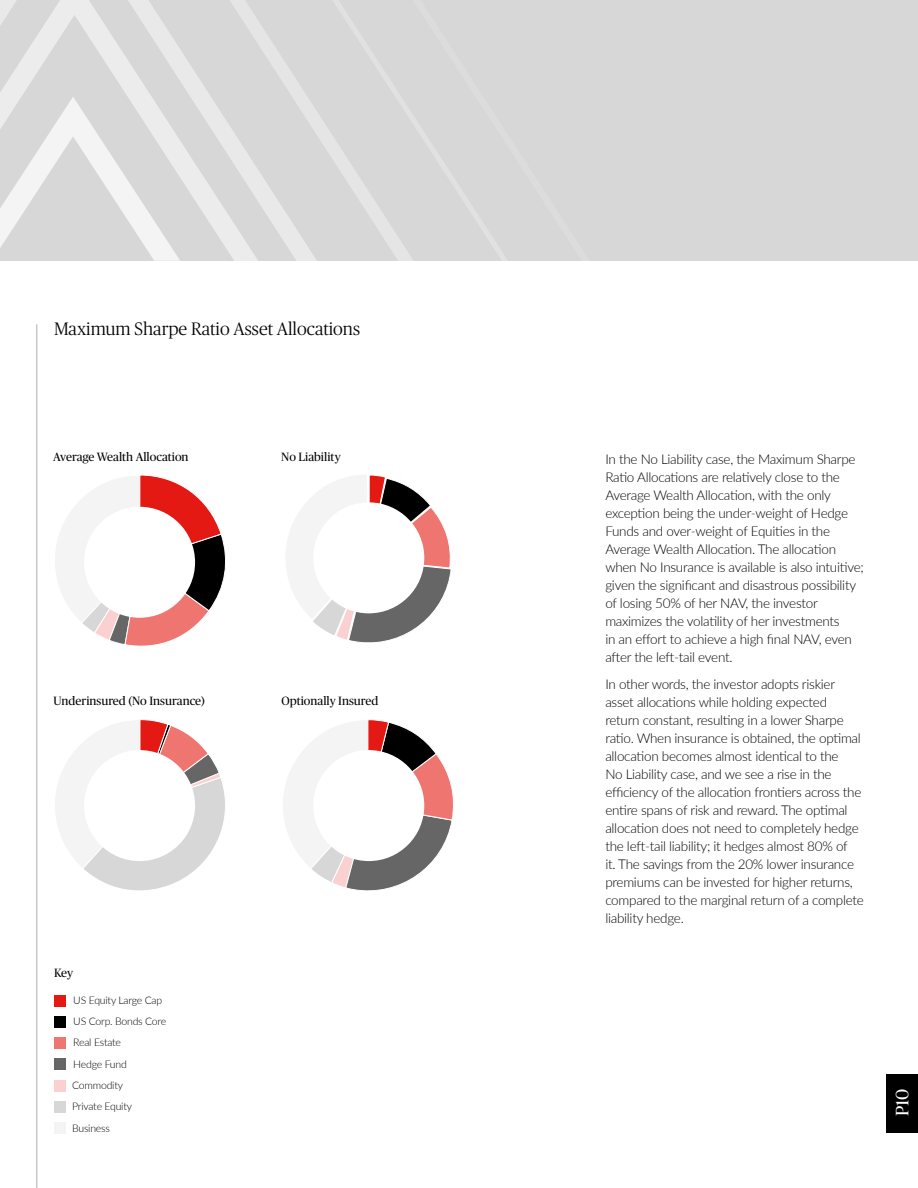
<style>
.page{position:relative;width:918px;height:1188px;background:#fff}
.page>*{position:absolute;margin:0;border:0;box-sizing:border-box;transform-origin:0 0}
.t1{font:300 18px "Chubb Publico";color:#000}
.t2{font:18px "Chubb Publico";color:#fff}
.t3{font:300 13.5px/18px "Lato";letter-spacing:-.02em;color:#000}
.t4{font:12px "Chubb Publico";color:#000}
.t5{font:300 10.5px/21.3px "Lato";letter-spacing:-.02em;color:#000}
</style>
<div class="page">
<hr style="left:37px;top:324px;width:1px;height:864px;background:#afafaf">
<div style="left:0;top:0;width:918px;height:261px;background:#d7d7d7"></div>
<svg style="left:0;top:0;width:413px;height:261px"></svg>
<svg style="left:0;top:97px;width:180px;height:164px"></svg>
<svg style="left:286px;top:475px;width:165px;height:168px"></svg>
<div style="left:313px;top:502px;width:111px;height:111px;background:#fff;border-radius:50%"></div>
<svg style="left:55px;top:475px;width:171px;height:171px"></svg>
<div style="left:84px;top:507px;width:111px;height:111px;background:#fff;border-radius:50%"></div>
<svg style="left:283px;top:719px;width:170px;height:172px"></svg>
<div style="left:313px;top:750px;width:111px;height:111px;background:#fff;border-radius:50%"></div>
<svg style="left:55px;top:719px;width:170px;height:172px"></svg>
<div style="left:84px;top:750px;width:111px;height:111px;background:#fff;border-radius:50%"></div>
<div style="left:54px;top:1123px;width:11px;height:11px;background:#f4f4f4"></div>
<div style="left:54px;top:1102px;width:11px;height:11px;background:#d7d7d7"></div>
<div style="left:54px;top:1081px;width:11px;height:11px;background:#fad1d0"></div>
<div style="left:54px;top:1038px;width:11px;height:11px;background:#ef7571"></div>
<div style="left:54px;top:1017px;width:11px;height:11px;background:#000"></div>
<div style="left:54px;top:1059px;width:11px;height:11px;background:#666"></div>
<div style="left:54px;top:996px;width:11px;height:11px;background:#e41913"></div>
<div style="left:887px;top:1074px;width:31px;height:58px;background:#000"></div>
<h3 class="t1" style="left:54px;top:317px;width:308px">Maximum Sharpe Ratio Asset Allocations</h3>
<p class="t4" style="left:53px;top:448px;width:137px">Average Wealth Allocation</p>
<p class="t4" style="left:281px;top:448px;width:61px">No Liability</p>
<p class="t3" style="left:605px;top:450px;width:260px">In the No Liability case, the Maximum Sharpe Ratio Allocations are relatively close to the Average Wealth Allocation, with the only exception being the under-weight of Hedge Funds and over-weight of Equities in the Average Wealth Allocation. The allocation when No Insurance is available is also intuitive; given the significant and disastrous possibility of losing 50% of her NAV, the investor maximizes the volatility of her investments<br>in an effort to achieve a high final NAV, even after the left-tail event.</p>
<p class="t3" style="left:605px;top:674px;width:260px">In other words, the investor adopts riskier asset allocations while holding expected return constant, resulting in a lower Sharpe ratio. When insurance is obtained, the optimal allocation becomes almost identical to the<br>No Liability case, and we see a rise in the efficiency of the allocation frontiers across the entire spans of risk and reward. The optimal allocation does not need to completely hedge the left-tail liability; it hedges almost 80% of<br>it. The savings from the 20% lower insurance premiums can be invested for higher returns, compared to the marginal return of a complete liability hedge.</p>
<p class="t4" style="left:54px;top:693px;width:153px">Underinsured (No Insurance)</p>
<p class="t4" style="left:282px;top:693px;width:98px">Optionally Insured</p>
<p class="t4" style="left:54px;top:964px;width:21px">Key</p>
<p class="t5" style="left:73px;top:989px;width:94px">US Equity Large Cap<br>US Corp. Bonds Core</p>
<p class="t5" style="left:73px;top:1032px;width:49px">Real Estate</p>
<p class="t5" style="left:73px;top:1053px;width:55px">Hedge Fund</p>
<p class="t5" style="left:72px;top:1074px;width:52px">Commodity</p>
<p class="t5" style="left:72px;top:1095px;width:61px">Private Equity</p>
<p class="t5" style="left:72px;top:1117px;width:39px">Business</p>
<h1 class="t2" style="left:890px;top:1116px;width:29px;rotate:-90deg">P10</h1>
</div>
